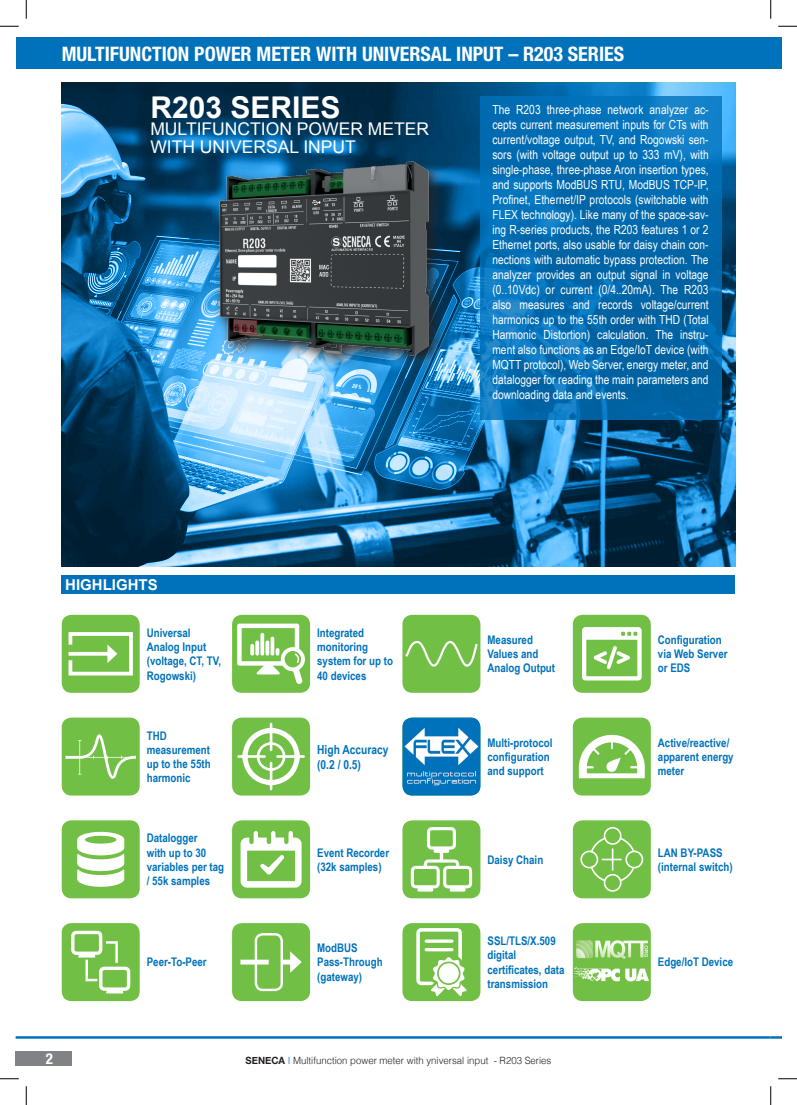
<style>
.page{position:relative;width:797px;height:1105px;background:#fff}
.page>*{position:absolute;margin:0;border:0;box-sizing:border-box;transform-origin:0 0}
.t1{font:700 30px "Arial";color:#fff}
.t2{font:700 condensed 20px "Helvetica Neue";color:#fff}
.t3{font:17.5px/17.5px "Arial";color:#fff}
.t4{font:700 15px "Arial";color:#fff}
.t5{font:700 condensed 15px "Helvetica Neue";color:#fff}
.t6{font:12.5px/15px "Arial Narrow";color:#fff;text-align:justify}
.t7{font:700 12.5px/15px "Arial Narrow";color:#0072bc}
.t8{font:700 11.88px/14.2px "Arial Narrow";color:#0072bc}
.t9{font:300 10px "Helvetica";color:#231f20;scale:.96 1}
.s1{font-family:"Helvetica Neue";font-weight:700}
.s2{color:#0072bc}
</style>
<div class="page">
<div style="left:16px;top:37px;width:765px;height:32px;background:#0072bc"></div>
<svg style="left:770px;top:1036px;width:11px;height:3px"></svg>
<div style="left:16px;top:1051px;width:56px;height:14px;background:#808285"></div>
<hr style="left:16px;top:1036px;width:754px;height:3px;background:#0072bc">
<svg style="left:62px;top:83px;width:673px;height:484px;background:#276c9a"></svg>
<div style="left:62px;top:576px;width:673px;height:18px;background:#0072bc"></div>
<div style="left:62px;top:615px;width:78px;height:78px;background:#71bf44;border-radius:10px"></div>
<svg style="left:68px;top:632px;width:65px;height:44px"></svg>
<div style="left:62px;top:718px;width:78px;height:77px;background:#71bf44;border-radius:10px"></div>
<svg style="left:65px;top:734px;width:71px;height:45px"></svg>
<img style="left:402px;top:718px;width:78px;height:77px">
<div style="left:232px;top:820px;width:78px;height:78px;background:#71bf44;border-radius:10px"></div>
<svg style="left:240px;top:831px;width:61px;height:57px"></svg>
<div style="left:62px;top:923px;width:78px;height:78px;background:#71bf44;border-radius:10px"></div>
<svg style="left:71px;top:931px;width:59px;height:62px"></svg>
<div style="left:232px;top:615px;width:78px;height:78px;background:#71bf44;border-radius:10px"></div>
<svg style="left:237px;top:624px;width:68px;height:60px"></svg>
<div style="left:232px;top:718px;width:78px;height:77px;background:#71bf44;border-radius:10px"></div>
<svg style="left:237px;top:723px;width:68px;height:67px"></svg>
<div style="left:573px;top:718px;width:77px;height:77px;background:#71bf44;border-radius:10px"></div>
<svg style="left:579px;top:735px;width:65px;height:43px"></svg>
<div style="left:402px;top:820px;width:78px;height:78px;background:#71bf44;border-radius:10px"></div>
<svg style="left:411px;top:827px;width:61px;height:65px"></svg>
<div style="left:232px;top:923px;width:78px;height:78px;background:#71bf44;border-radius:10px"></div>
<div style="left:255px;top:933px;width:28px;height:58px;border:2px solid #fff;border-radius:7px"></div>
<hr style="left:240px;top:960px;width:29px;height:4px;background:#fff">
<hr style="left:282px;top:960px;width:12px;height:4px;background:#fff">
<svg style="left:290px;top:951px;width:12px;height:22px"></svg>
<div style="left:402px;top:615px;width:78px;height:78px;background:#71bf44;border-radius:10px"></div>
<svg style="left:405px;top:640px;width:73px;height:27px"></svg>
<div style="left:573px;top:615px;width:77px;height:78px;background:#71bf44;border-radius:10px"></div>
<svg style="left:582px;top:627px;width:59px;height:53px"></svg>
<div style="left:62px;top:820px;width:78px;height:78px;background:#71bf44;border-radius:10px"></div>
<svg style="left:77px;top:832px;width:47px;height:55px"></svg>
<div style="left:573px;top:820px;width:77px;height:78px;background:#71bf44;border-radius:10px"></div>
<div style="left:603px;top:827px;width:18px;height:18px;border:2px solid #fff;border-radius:50%"></div>
<div style="left:603px;top:874px;width:18px;height:18px;border:2px solid #fff;border-radius:50%"></div>
<div style="left:580px;top:850px;width:18px;height:18px;border:2px solid #fff;border-radius:50%"></div>
<div style="left:625px;top:850px;width:18px;height:18px;border:2px solid #fff;border-radius:50%"></div>
<svg style="left:601px;top:848px;width:20px;height:22px"></svg>
<div style="left:402px;top:923px;width:78px;height:78px;background:#71bf44;border-radius:10px"></div>
<svg style="left:416px;top:928px;width:51px;height:68px"></svg>
<div style="left:438px;top:963px;width:21px;height:20px;background:#fff;border-radius:50%"></div>
<svg style="left:480px;top:96px;width:241px;height:323px;background:#036db1"></svg>
<svg style="left:213px;top:155px;width:233px;height:217px;background:#4889b3"></svg>
<img style="left:207px;top:154px;width:228px;height:205px">
<div style="left:573px;top:923px;width:77px;height:78px;background:#71bf44;border-radius:10px"></div>
<img style="left:576px;top:941px;width:71px;height:17px">
<img style="left:574px;top:966px;width:75px;height:16px">
<svg style="left:0;top:25px;width:19px;height:2px"></svg>
<svg style="left:778px;top:25px;width:19px;height:2px"></svg>
<svg style="left:0;top:1078px;width:19px;height:1px"></svg>
<svg style="left:778px;top:1078px;width:19px;height:1px"></svg>
<svg style="left:25px;top:0;width:2px;height:19px"></svg>
<svg style="left:25px;top:1086px;width:2px;height:19px"></svg>
<svg style="left:770px;top:0;width:1px;height:19px"></svg>
<svg style="left:770px;top:1086px;width:1px;height:19px"></svg>
<h2 class="t2" style="left:62px;top:41px;width:564px">MULTIFUNCTION POWER METER WITH UNIVERSAL INPUT – R203 SERIES</h2>
<h1 class="t1" style="left:150px;top:87px;width:192px">R203 SERIES</h1>
<h3 class="t3" style="left:150px;top:120px;width:280px">MULTIFUNCTION POWER METER<br>WITH UNIVERSAL INPUT</h3>
<p class="t6" style="left:492px;top:102px;width:218px">The R203 three-phase network analyzer ac&shy;cepts current measurement inputs for CTs with current/voltage output, TV, and Rogowski sen&shy;sors (with voltage output up to 333 mV), with single-phase, three-phase Aron insertion types, and supports ModBUS RTU, ModBUS TCP-IP, Profinet, Ethernet/IP protocols (switchable with FLEX technology). Like many of the space-sav&shy;ing R-series products, the R203 features 1 or 2<br>Ethernet ports, also usable for daisy chain con&shy;nections with automatic bypass protection. The analyzer provides an output signal in voltage (0..10Vdc) or current (0/4..20mA). The R203 also measures and records voltage/current harmonics up to the 55th order with THD (Total Harmonic Distortion) calculation. The instru&shy;ment also functions as an Edge/IoT device (with MQTT protocol), Web Server, energy meter, and datalogger for reading the main parameters and downloading data and events.</p>
<p class="t4" style="left:65px;top:575px;width:94px">HIGHLIGHTS</p>
<p class="t8" style="left:147px;top:625px;width:76px">Universal<br>Analog Input (voltage, CT, TV,<br>Rogowski)</p>
<p class="t8" style="left:317px;top:625px;width:77px">Integrated monitoring system for up to<br>40 devices</p>
<p class="t8" style="left:487px;top:632px;width:69px">Measured<br>Values and<br>Analog Output</p>
<p class="t8" style="left:658px;top:632px;width:71px">Configuration via Web Server or EDS</p>
<p class="t8" style="left:147px;top:728px;width:65px">THD measurement up to the 55th harmonic</p>
<p class="t8" style="left:487px;top:735px;width:66px">Multi-protocol configuration and support</p>
<p class="t7" style="left:317px;top:741px;width:73px">High Accuracy (0.2 / 0.5)</p>
<p class="t8" style="left:658px;top:735px;width:77px">Active/reactive/ apparent energy meter</p>
<p class="t8" style="left:147px;top:830px;width:79px">Datalogger<br>with up to 30 variables per tag / 55k samples</p>
<p class="t8" style="left:147px;top:954px;width:61px">Peer-To-Peer</p>
<p class="t8" style="left:317px;top:845px;width:73px">Event Recorder (32k samples)</p>
<p class="t8" style="left:317px;top:940px;width:67px">ModBUS<br>Pass-Through (gateway)</p>
<p class="t8" style="left:487px;top:852px;width:57px">Daisy Chain</p>
<p class="t8" style="left:487px;top:933px;width:78px">SSL/TLS/X.509 digital certificates, data transmission</p>
<p class="t5" style="left:46px;top:1049px;width:9px">2</p>
<p class="t9" style="left:245px;top:1052px;width:320px"><span class="s1">SENECA</span> <span class="s2">I</span> Multifunction power meter with yniversal input - R203 Series</p>
<p class="t8" style="left:658px;top:845px;width:76px">LAN BY-PASS (internal switch)</p>
<p class="t8" style="left:658px;top:954px;width:77px">Edge/IoT Device</p>
</div>
